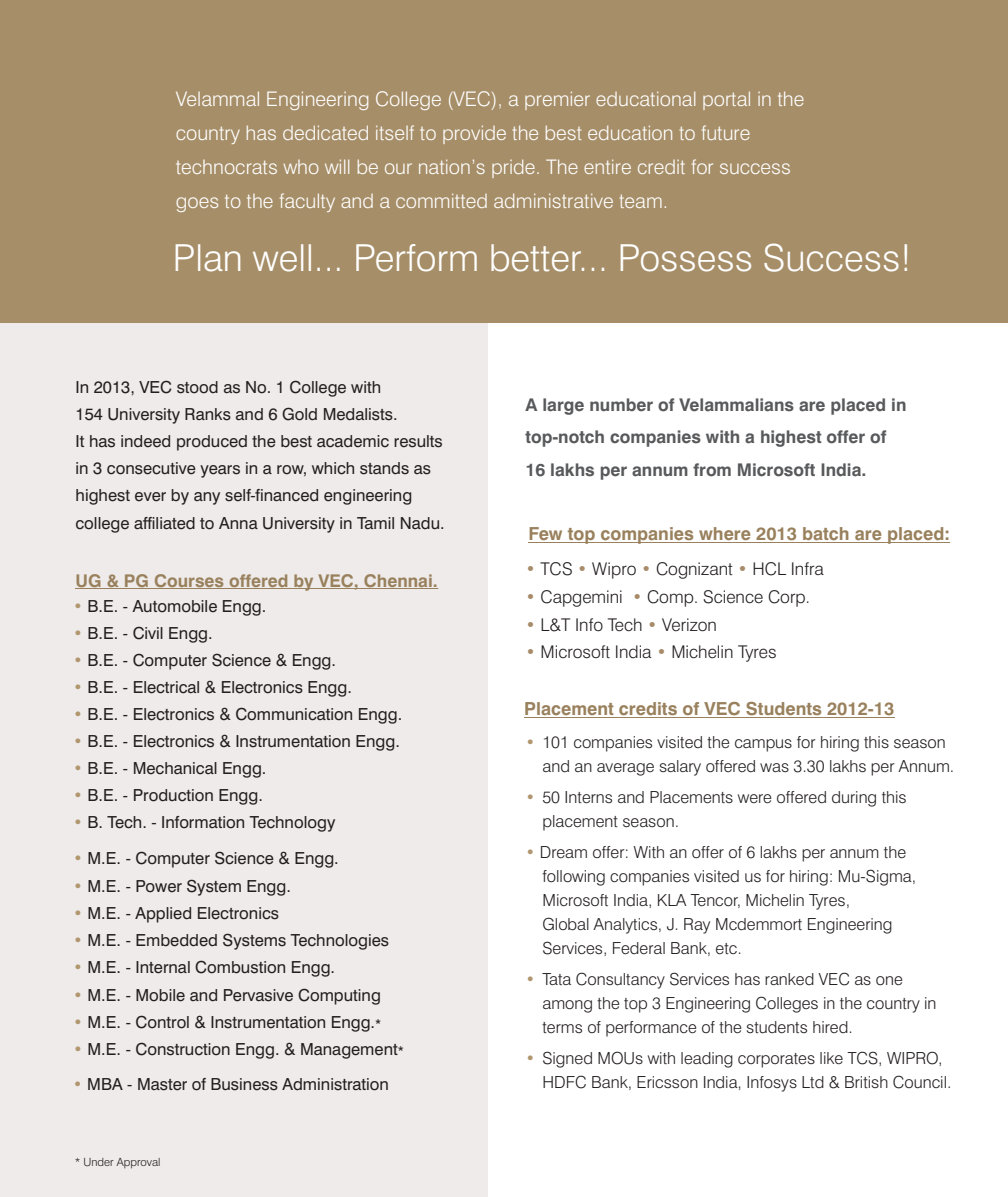
<style>
.page{position:relative;width:1008px;height:1197px;background:#fff}
.page>*{position:absolute;margin:0;border:0;box-sizing:border-box;transform-origin:0 0}
.t1{font:300 37.27px "Swiss 721 BT";color:#fff}
.t2{font:300 20.12px/34.1px "Swiss 721 BT";color:#fff}
.t3{font:700 18.03px "Swiss 721 BT";color:#99815d}
.t4{font:700 17.5px/32.4px "Swiss 721 BT";color:#58595b}
.t5{font:300 17.5px "Swiss 721 BT";color:#231f20}
.t6{font:700 17.5px "Swiss 721 BT";color:#99815d}
.t7{font:300 17.5px "Swiss 721 BT";color:#a78b6b}
.t8{font:16.62px/27.1px "Swiss 721 BT";color:#231f20}
.t9{font:300 16.62px/24px "Swiss 721 BT";color:#231f20}
.t10{font:300 11.38px "Swiss 721 BT";color:#231f20}
.s1{color:#b1966f}
.s2{font-size:12.25px}
.s3{color:#a78b6b}
.s4{font-weight:400;color:#b1966f}
</style>
<div class="page">
<div style="left:0;top:303px;width:487px;height:894px;background:#eeebea"></div>
<div style="left:0;top:0;width:1008px;height:323px;background:#a68e68"></div>
<hr style="left:76px;top:588px;width:362px;height:1px;background:#99815d">
<hr style="left:524px;top:717px;width:370px;height:1px;background:#99815d">
<hr style="left:528px;top:542px;width:422px;height:1px;background:#99815d">
<p class="t2" style="left:176px;top:84px;width:630px">Velammal Engineering College (VEC), a premier educational portal in the country has dedicated itself to provide the best education to future technocrats who will be our nation’s pride. The entire credit for success goes to the faculty and a committed administrative team.</p>
<h1 class="t1" style="left:173px;top:244px;width:741px">Plan well... Perform better... Possess Success!</h1>
<p class="t8" style="left:76px;top:375px;width:371px">In 2013, VEC stood as No. 1 College with<br>154 University Ranks and 6 Gold Medalists.<br>It has indeed produced the best academic results in 3 consecutive years in a row, which stands as highest ever by any self-financed engineering college affiliated to Anna University in Tamil Nadu.</p>
<p class="t6" style="left:76px;top:574px;width:364px">UG &amp; PG Courses offered by VEC, Chennai.</p>
<p class="t8" style="left:73px;top:594px;width:195px"><span class="s1">•</span> B.E. - Automobile Engg.</p>
<p class="t8" style="left:73px;top:621px;width:141px"><span class="s1">•</span> B.E. - Civil Engg.</p>
<p class="t8" style="left:73px;top:648px;width:265px"><span class="s1">•</span> B.E. - Computer Science &amp; Engg.</p>
<p class="t8" style="left:73px;top:675px;width:280px"><span class="s1">•</span> B.E. - Electrical &amp; Electronics Engg.</p>
<p class="t8" style="left:73px;top:702px;width:331px"><span class="s1">•</span> B.E. - Electronics &amp; Communication Engg.</p>
<p class="t8" style="left:73px;top:729px;width:328px"><span class="s1">•</span> B.E. - Electronics &amp; Instrumentation Engg.</p>
<p class="t8" style="left:73px;top:756px;width:195px"><span class="s1">•</span> B.E. - Mechanical Engg.</p>
<p class="t8" style="left:73px;top:783px;width:191px"><span class="s1">•</span> B.E. - Production Engg.</p>
<p class="t8" style="left:73px;top:810px;width:264px"><span class="s1">•</span> B. Tech. - Information Technology</p>
<p class="t8" style="left:73px;top:847px;width:267px"><span class="s1">•</span> M.E. - Computer Science &amp; Engg.</p>
<p class="t8" style="left:73px;top:874px;width:219px"><span class="s1">•</span> M.E. - Power System Engg.</p>
<p class="t8" style="left:73px;top:901px;width:207px"><span class="s1">•</span> M.E. - Applied Electronics</p>
<p class="t8" style="left:73px;top:928px;width:318px"><span class="s1">•</span> M.E. - Embedded Systems Technologies</p>
<p class="t8" style="left:73px;top:956px;width:264px"><span class="s1">•</span> M.E. - Internal Combustion Engg.</p>
<p class="t8" style="left:73px;top:983px;width:309px"><span class="s1">•</span> M.E. - Mobile and Pervasive Computing</p>
<p class="t8" style="left:73px;top:1010px;width:310px"><span class="s1">•</span> M.E. - Control &amp; Instrumentation Engg.<span class="s2">*</span></p>
<p class="t8" style="left:73px;top:1038px;width:332px"><span class="s1">•</span> M.E. - Construction Engg. &amp; Management<span class="s2">*</span></p>
<p class="t8" style="left:73px;top:1072px;width:318px"><span class="s1">•</span> MBA - Master of Business Administration</p>
<p class="t10" style="left:75px;top:1158px;width:87px">* Under Approval</p>
<p class="t4" style="left:526px;top:390px;width:382px">A large number of Velammalians are placed in top-notch companies with a highest offer of<br>16 lakhs per annum from Microsoft India.</p>
<p class="t3" style="left:528px;top:527px;width:423px">Few top companies where 2013 batch are placed:</p>
<p class="t5" style="left:540px;top:563px;width:285px">TCS Wipro Cognizant HCL Infra</p>
<p class="t5" style="left:526px;top:590px;width:99px"><span class="s3">•</span> Capgemini</p>
<p class="t5" style="left:632px;top:590px;width:180px"><span class="s3">•</span> Comp. Science Corp.</p>
<p class="t5" style="left:526px;top:618px;width:193px"><span class="s3">•</span> L&amp;T Info Tech Verizon</p>
<p class="t7" style="left:526px;top:563px;width:64px">• •</p>
<p class="t7" style="left:641px;top:563px;width:12px">•</p>
<p class="t7" style="left:738px;top:563px;width:12px">•</p>
<p class="t7" style="left:647px;top:618px;width:12px">•</p>
<p class="t5" style="left:526px;top:646px;width:253px"><span class="s3">•</span> Microsoft India Michelin Tyres</p>
<p class="t7" style="left:656px;top:646px;width:12px">•</p>
<p class="t3" style="left:524px;top:702px;width:372px">Placement credits of VEC Students 2012-13</p>
<p class="t9" style="left:542px;top:732px;width:413px;text-indent:-17px"><span class="s4">•</span> 101 companies visited the campus for hiring this season and an average salary offered was 3.30 lakhs per Annum.</p>
<p class="t9" style="left:542px;top:787px;width:366px;text-indent:-17px"><span class="s4">•</span> 50 Interns and Placements were offered during this placement season.</p>
<p class="t9" style="left:542px;top:842px;width:375px;text-indent:-17px"><span class="s4">•</span> Dream offer: With an offer of 6 lakhs per annum the following companies visited us for hiring: Mu-Sigma, Microsoft India, KLA Tencor, Michelin Tyres,<br>Global Analytics, J. Ray Mcdemmort Engineering Services, Federal Bank, etc.</p>
<p class="t9" style="left:542px;top:969px;width:396px;text-indent:-17px"><span class="s4">•</span> Tata Consultancy Services has ranked VEC as one among the top 3 Engineering Colleges in the country in terms of performance of the students hired.</p>
<p class="t9" style="left:542px;top:1048px;width:411px;text-indent:-17px"><span class="s4">•</span> Signed MOUs with leading corporates like TCS, WIPRO,<br>HDFC Bank, Ericsson India, Infosys Ltd &amp; British Council.</p>
</div>
